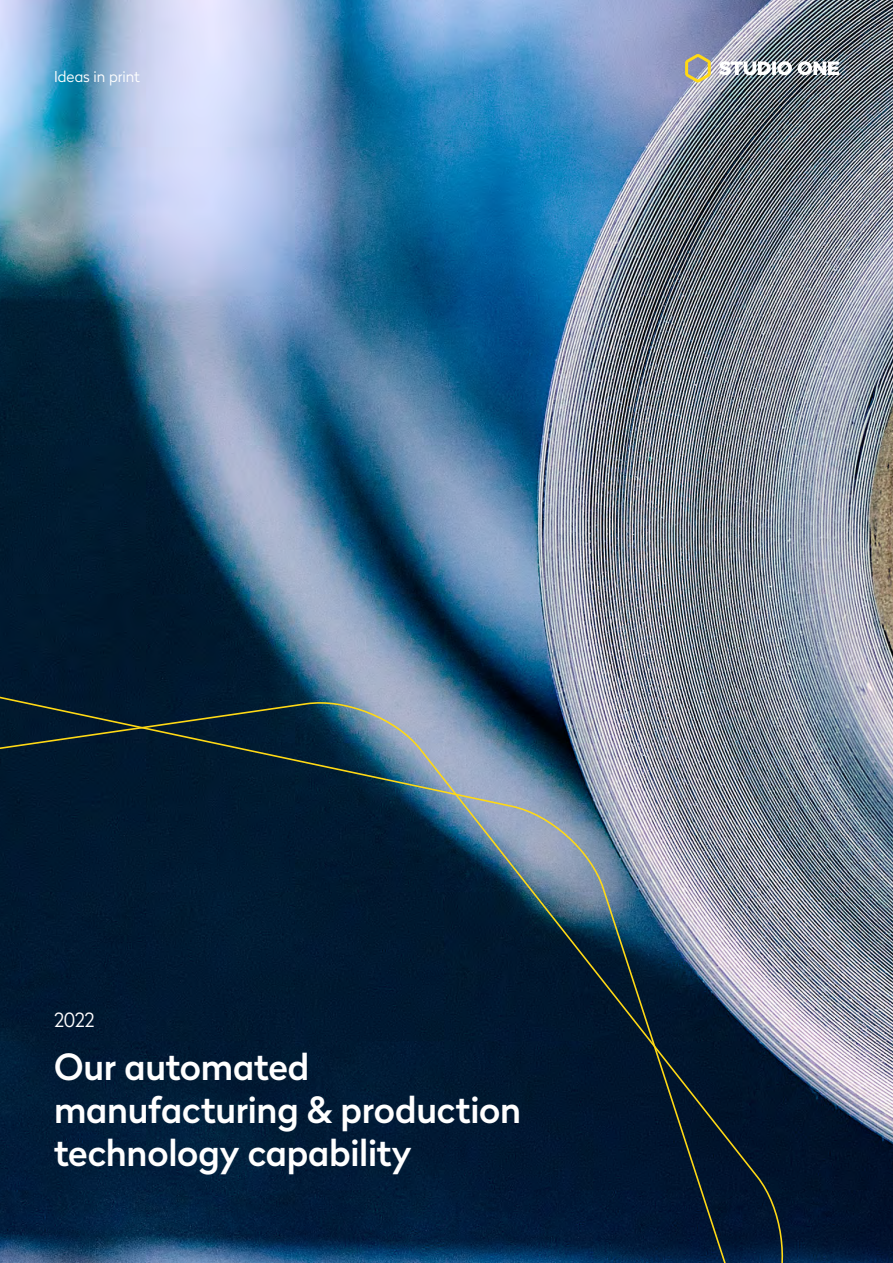
<style>
.page{position:relative;width:893px;height:1263px;background:#fff}
.page>*{position:absolute;margin:0;border:0;box-sizing:border-box;transform-origin:0 0}
.t1{font:500 36px/43px "Radikal";letter-spacing:-.005em;color:#fff}
.t2{font:300 19.5px "Radikal";color:#fff}
.t3{font:300 15px "Radikal";color:#fff}
</style>
<div class="page">
<img style="left:1px;top:0;width:892px;height:1263px">
<svg style="left:719px;top:61px;width:120px;height:14px"></svg>
<svg style="left:685px;top:54px;width:26px;height:29px"></svg>
<img style="left:0;top:683px;width:783px;height:580px">
<p class="t3" style="left:54px;top:66px;width:87px">Ideas in print</p>
<p class="t2" style="left:54px;top:1007px;width:42px">2022</p>
<p class="t1" style="left:54px;top:1044px;width:469px">Our automated manufacturing &amp; production technology capability</p>
</div>
